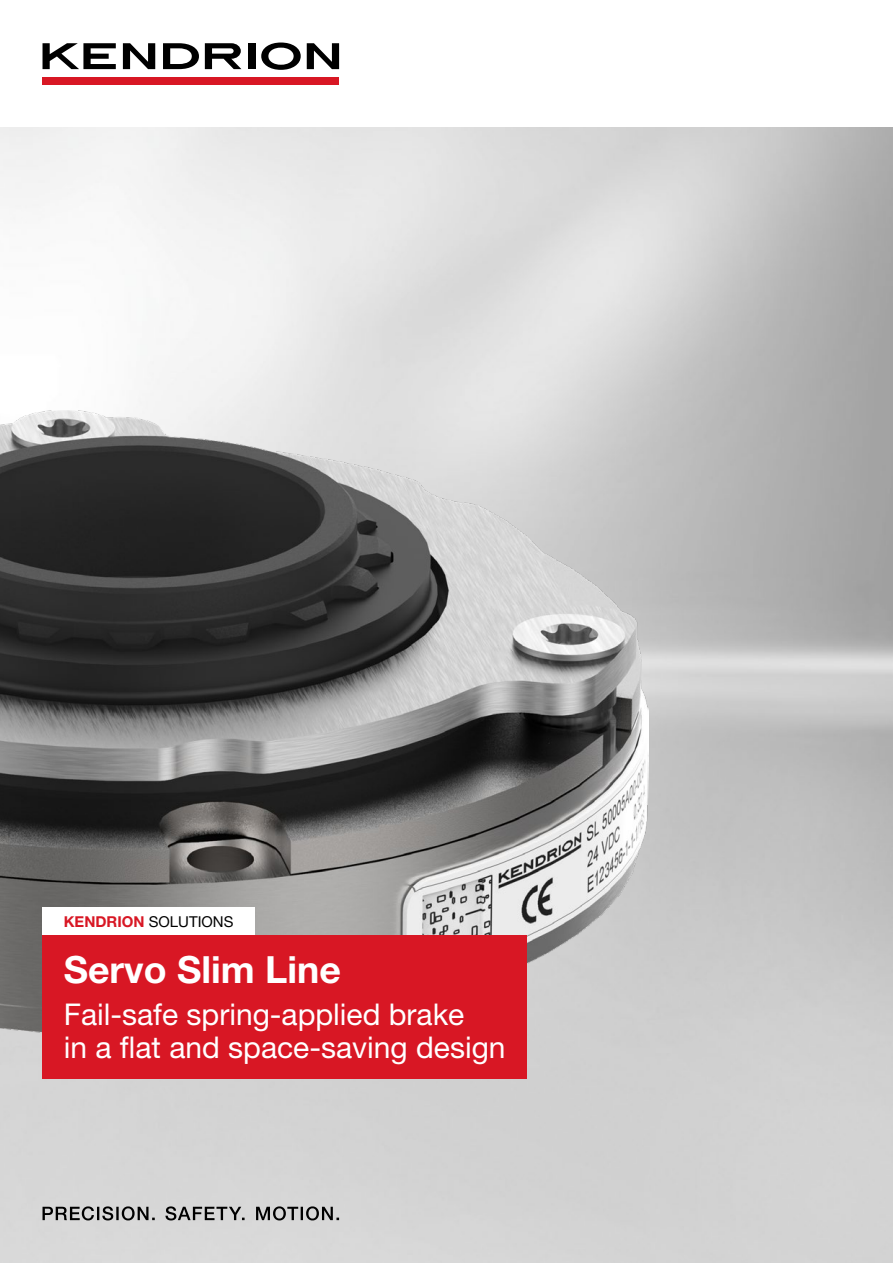
<style>
.page{position:relative;width:893px;height:1263px;background:#fff}
.page>*{position:absolute;margin:0;border:0;box-sizing:border-box;transform-origin:0 0}
.t1{font:700 37.5px "Helvetica Neue LT Pro";color:#fff}
.t2{font:30px/33px "Helvetica Neue LT Pro";color:#fff}
.t3{font:15px "Helvetica Neue LT Pro";color:#000}
.s1{font-weight:700;color:#d81724}
</style>
<div class="page">
<img style="left:0;top:128px;width:893px;height:1135px">
<img style="left:0;top:410px;width:648px;height:626px">
<div style="left:248px;top:43px;width:7px;height:26px;background:#000"></div>
<svg style="left:261px;top:43px;width:40px;height:27px"></svg>
<svg style="left:163px;top:43px;width:36px;height:26px"></svg>
<svg style="left:43px;top:43px;width:73px;height:26px"></svg>
<svg style="left:205px;top:43px;width:36px;height:26px"></svg>
<div style="left:43px;top:78px;width:296px;height:7px;background:#d81724"></div>
<svg style="left:123px;top:43px;width:32px;height:26px"></svg>
<svg style="left:307px;top:43px;width:32px;height:26px"></svg>
<svg style="left:43px;top:1206px;width:296px;height:14px;background:#8f8f8f"></svg>
<div style="left:43px;top:935px;width:484px;height:144px;background:#d81724"></div>
<div style="left:43px;top:907px;width:212px;height:28px;background:#fff"></div>
<p class="t3" style="left:64px;top:912px;width:171px"><span class="s1">KENDRION</span> SOLUTIONS</p>
<p class="t1" style="left:64px;top:946px;width:279px">Servo Slim Line</p>
<p class="t2" style="left:64px;top:997px;width:443px">Fail-safe spring-applied brake<br>in a flat and space-saving design</p>
</div>
